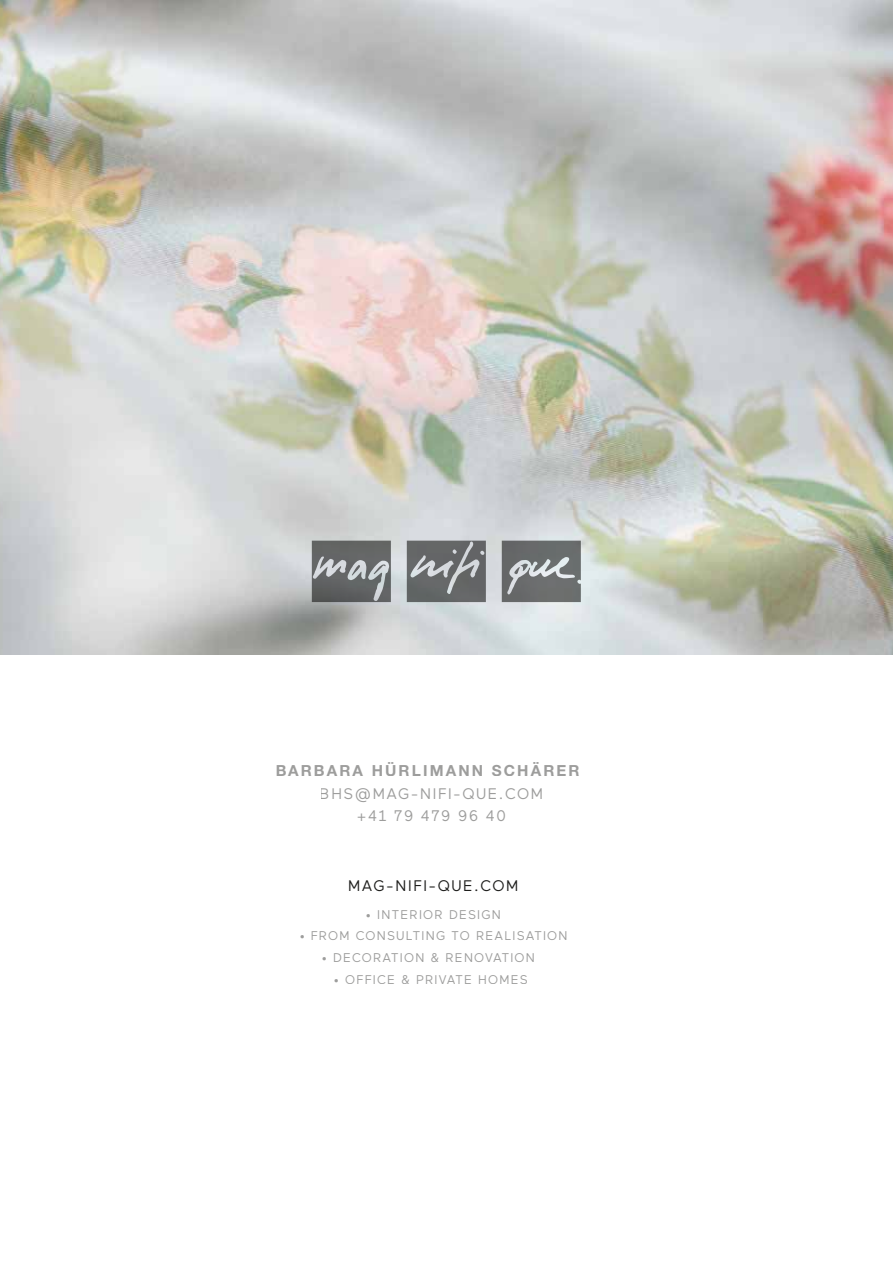
<style>
.page{position:relative;width:893px;height:1263px;background:#fff}
.page>*{position:absolute;margin:0;border:0;box-sizing:border-box;transform-origin:0 0}
.t1{font:15.3px/21.6px "Maax";letter-spacing:.1em;color:#9d9d9c;text-align:center}
.t2{font:700 15.3px "Helvetica Neue LT Std";letter-spacing:.14em;color:#9d9d9c}
.t3{font:15.3px "Maax";letter-spacing:.1em;color:#1d1d1b}
.t4{font:12.6px "Maax";letter-spacing:.1em;color:#9d9d9c}
</style>
<div class="page">
<img style="left:0;top:0;width:893px;height:654px">
<svg style="left:312px;top:541px;width:269px;height:61px;background:#828586"></svg>
<p class="t2" style="left:275px;top:761px;width:306px">BARBARA HÜRLIMANN SCHÄRER</p>
<p class="t1" style="left:320px;top:783px;width:225px">BHS@MAG-NIFI-QUE.COM +41 79 479 96 40</p>
<p class="t3" style="left:348px;top:877px;width:171px">MAG-NIFI-QUE.COM</p>
<p class="t4" style="left:366px;top:908px;width:137px">• INTERIOR DESIGN</p>
<p class="t4" style="left:299px;top:929px;width:270px">• FROM CONSULTING TO REALISATION</p>
<p class="t4" style="left:322px;top:951px;width:215px">• DECORATION &amp; RENOVATION</p>
<p class="t4" style="left:334px;top:972px;width:196px">• OFFICE &amp; PRIVATE HOMES</p>
</div>
